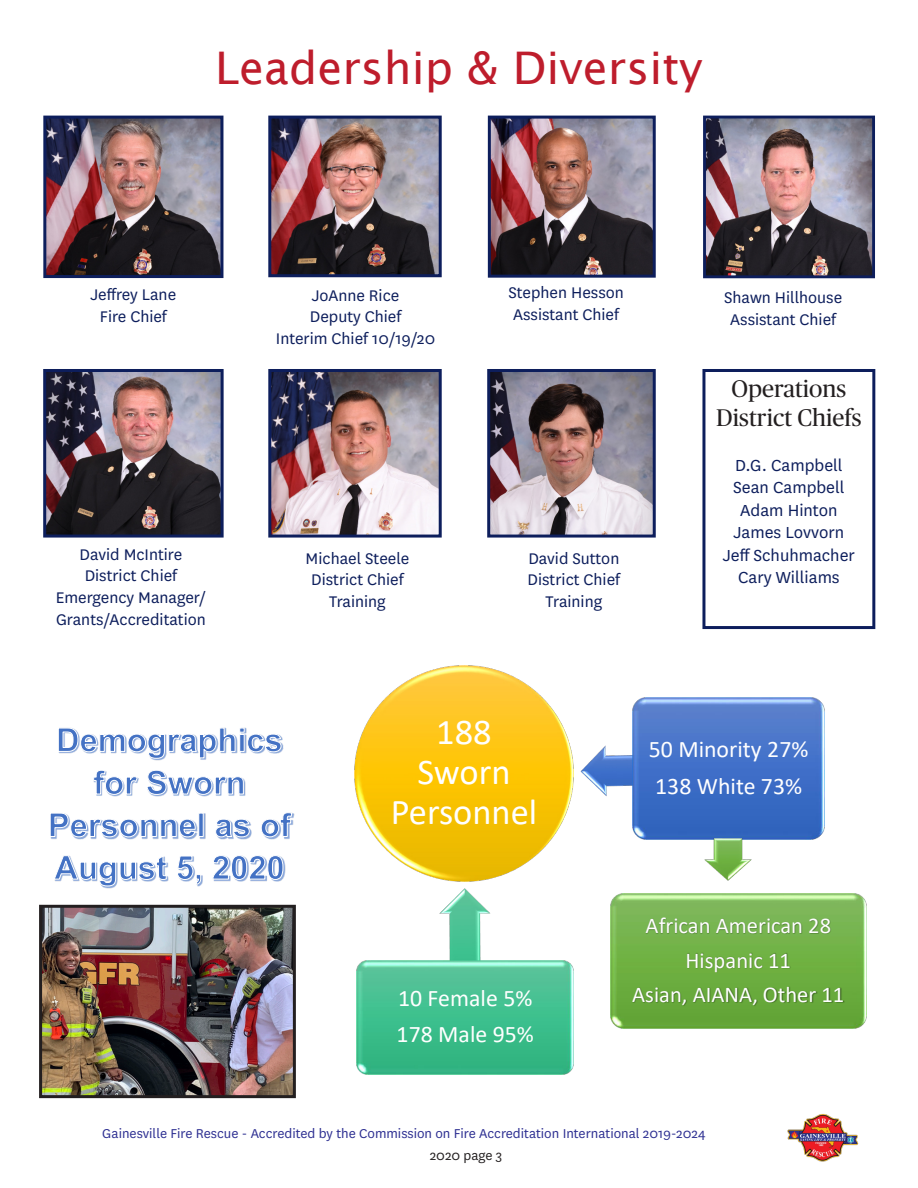
<style>
.page{position:relative;width:918px;height:1188px;background:#fff}
.page>*{position:absolute;margin:0;border:0;box-sizing:border-box;transform-origin:0 0}
.t1{font:45px "Lucida Sans";color:#be1d2c}
.t2{font:36.45px/39.9px "Calibri";color:#fff;text-align:center}
.t3{font:24px "Publico";color:#231f20}
.t4{font:23.85px/36.5px "Calibri";color:#fff}
.t5{font:22.65px/34.3px "Calibri";color:#fff;text-align:center}
.t6{font:18.75px "National";color:#0d1e5c}
.t7{font:18px/21.6px "National";color:#0d1e5c}
.t8{font:15px "National";color:#2e3092}
.t9{font:15px "National";color:#231f20}
</style>
<div class="page">
<img style="left:787px;top:1114px;width:72px;height:48px">
<div style="left:702px;top:369px;width:173px;height:260px;border:3px solid #0d1e5c"></div>
<img style="left:47px;top:120px;width:172px;height:154px">
<div style="left:43px;top:116px;width:180px;height:162px;border:3px solid #0d1e5c"></div>
<img style="left:272px;top:120px;width:166px;height:153px">
<div style="left:268px;top:116px;width:174px;height:161px;border:3px solid #0d1e5c"></div>
<img style="left:707px;top:120px;width:164px;height:154px">
<div style="left:703px;top:116px;width:172px;height:162px;border:3px solid #0d1e5c"></div>
<img style="left:492px;top:120px;width:160px;height:154px">
<div style="left:488px;top:116px;width:168px;height:162px;border:3px solid #0d1e5c"></div>
<img style="left:47px;top:373px;width:173px;height:161px">
<div style="left:43px;top:369px;width:181px;height:169px;border:3px solid #0d1e5c"></div>
<img style="left:272px;top:373px;width:166px;height:161px">
<div style="left:268px;top:369px;width:174px;height:169px;border:3px solid #0d1e5c"></div>
<img style="left:355px;top:666px;width:218px;height:216px">
<img style="left:581px;top:745px;width:51px;height:51px">
<img style="left:632px;top:698px;width:193px;height:141px">
<img style="left:439px;top:888px;width:51px;height:72px">
<img style="left:357px;top:960px;width:217px;height:114px">
<img style="left:704px;top:839px;width:48px;height:42px">
<img style="left:610px;top:894px;width:256px;height:134px">
<img style="left:631px;top:904px;width:216px;height:51px">
<img style="left:671px;top:938px;width:136px;height:34px">
<img style="left:617px;top:972px;width:243px;height:52px">
<img style="left:152px;top:738px;width:132px;height:23px">
<svg style="left:58px;top:727px;width:224px;height:32px"></svg>
<img style="left:96px;top:779px;width:150px;height:18px">
<svg style="left:93px;top:770px;width:151px;height:25px"></svg>
<img style="left:51px;top:813px;width:243px;height:26px">
<svg style="left:50px;top:812px;width:243px;height:26px"></svg>
<svg style="left:54px;top:855px;width:230px;height:32px"></svg>
<img style="left:491px;top:373px;width:161px;height:161px">
<div style="left:487px;top:369px;width:169px;height:169px;border:3px solid #0d1e5c"></div>
<img style="left:43px;top:909px;width:249px;height:185px">
<div style="left:39px;top:905px;width:257px;height:193px;border:3px solid #231f20"></div>
<p class="t1" style="left:215px;top:43px;width:489px">Leadership &amp; Diversity</p>
<p class="t7" style="left:91px;top:283px;width:87px">Jeffrey Lane</p>
<p class="t7" style="left:100px;top:305px;width:68px">Fire Chief</p>
<p class="t7" style="left:80px;top:543px;width:104px">David McIntire</p>
<p class="t7" style="left:85px;top:564px;width:94px">District Chief</p>
<p class="t7" style="left:56px;top:586px;width:152px">Emergency Manager/<br>Grants/Accreditation</p>
<p class="t7" style="left:312px;top:283px;width:89px">JoAnne Rice</p>
<p class="t7" style="left:310px;top:305px;width:93px">Deputy Chief</p>
<p class="t7" style="left:276px;top:327px;width:161px">Interim Chief 10/19/20</p>
<p class="t7" style="left:509px;top:281px;width:117px">Stephen Hesson</p>
<p class="t7" style="left:513px;top:303px;width:107px">Assistant Chief</p>
<p class="t7" style="left:306px;top:547px;width:105px">Michael Steele</p>
<p class="t7" style="left:311px;top:568px;width:94px">District Chief</p>
<p class="t7" style="left:329px;top:590px;width:58px">Training</p>
<p class="t7" style="left:528px;top:547px;width:92px">David Sutton</p>
<p class="t7" style="left:528px;top:568px;width:94px">District Chief</p>
<p class="t7" style="left:545px;top:590px;width:58px">Training</p>
<p class="t7" style="left:724px;top:286px;width:119px">Shawn Hillhouse</p>
<p class="t7" style="left:730px;top:308px;width:107px">Assistant Chief</p>
<p class="t3" style="left:731px;top:372px;width:116px">Operations</p>
<p class="t3" style="left:716px;top:401px;width:147px">District Chiefs</p>
<p class="t6" style="left:735px;top:453px;width:109px">D.G. Campbell</p>
<p class="t6" style="left:733px;top:475px;width:113px">Sean Campbell</p>
<p class="t6" style="left:740px;top:498px;width:99px">Adam Hinton</p>
<p class="t6" style="left:734px;top:520px;width:112px">James Lovvorn</p>
<p class="t6" style="left:723px;top:543px;width:134px">Jeff Schuhmacher</p>
<p class="t6" style="left:738px;top:565px;width:103px">Cary Williams</p>
<p class="t2" style="left:391px;top:711px;width:148px">188<br>Sworn<br>Personnel</p>
<p class="t4" style="left:397px;top:979px;width:139px">10 Female 5%<br>178 Male 95%</p>
<p class="t4" style="left:649px;top:730px;width:161px">50 Minority 27%<br>138 White 73%</p>
<p class="t5" style="left:632px;top:908px;width:214px">African American 28<br>Hispanic 11<br>Asian, AIANA, Other 11</p>
<p class="t8" style="left:102px;top:1124px;width:605px">Gainesville Fire Rescue - Accredited by the Commission on Fire Accreditation International 2019-2024</p>
<p class="t9" style="left:430px;top:1145px;width:74px">2020 page 3</p>
</div>
